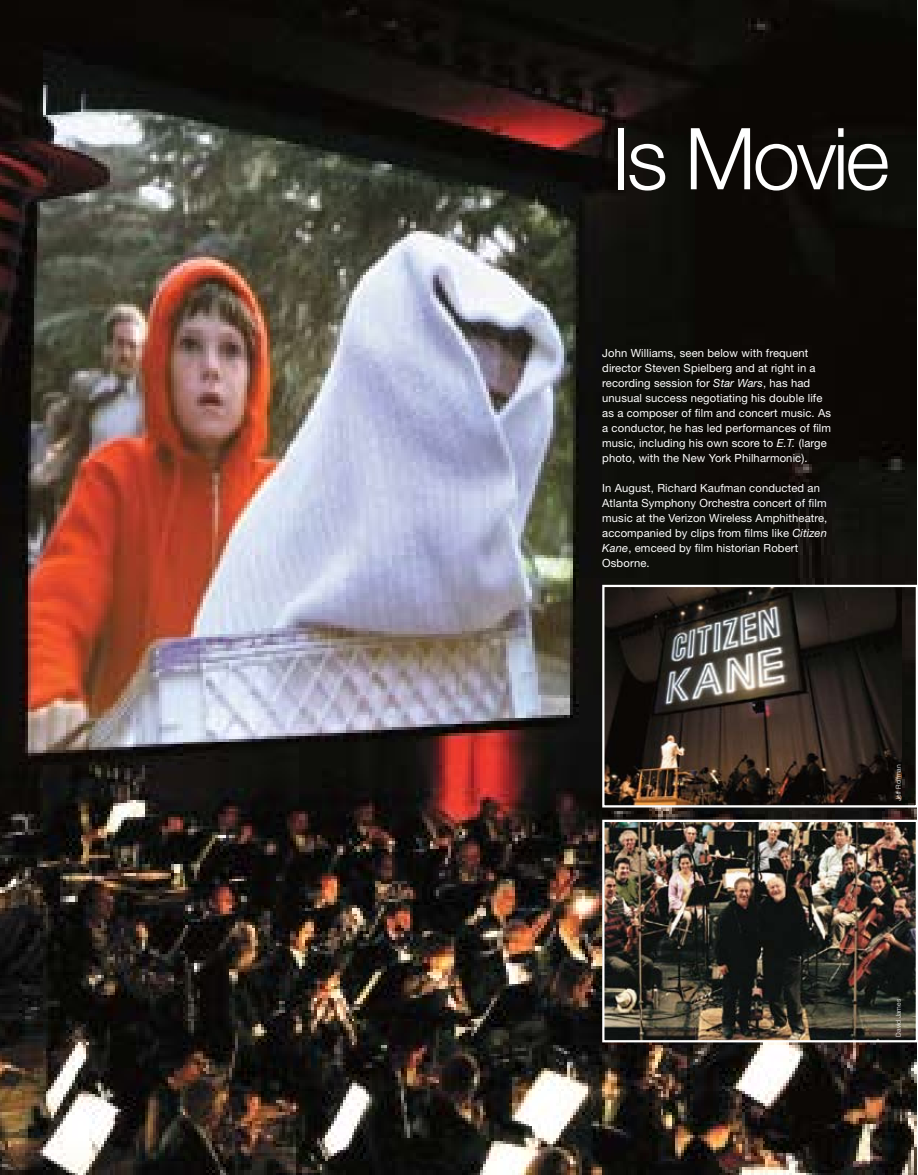
<style>
.page{position:relative;width:918px;height:1175px;background:#fff}
.page>*{position:absolute;margin:0;border:0;box-sizing:border-box;transform-origin:0 0}
.t1{font:300 85.5px "Helvetica Neue";letter-spacing:-.04em;color:#fff}
.t2{font:11.25px/15px "Helvetica Neue";letter-spacing:.01em;color:#fff}
.t3{font:300 6.75px "Helvetica Neue";color:#fff}
.s1{font-style:italic}
</style>
<div class="page">
<img style="left:0;top:0;width:917px;height:1174px">
<img style="left:605px;top:822px;width:310px;height:217px">
<div style="left:602px;top:819px;width:316px;height:223px;border:2px solid #fff"></div>
<img style="left:605px;top:588px;width:297px;height:216px">
<div style="left:602px;top:585px;width:316px;height:222px;border:2px solid #fff"></div>
<h1 class="t1" style="left:611px;top:107px;width:280px">Is Movie</h1>
<p class="t2" style="left:602px;top:345px;width:230px">John Williams, seen below with frequent director Steven Spielberg and at right in a recording session for <span class="s1">Star Wars</span>, has had unusual success negotiating his double life as a composer of film and concert music. As a conductor, he has led performances of film music, including his own score to <span class="s1">E.T.</span> (large photo, with the New York Philharmonic).</p>
<p class="t2" style="left:602px;top:480px;width:227px">In August, Richard Kaufman conducted an Atlanta Symphony Orchestra concert of film music at the Verizon Wireless Amphitheatre, accompanied by clips from films like <span class="s1">Citizen Kane</span>, emceed by film historian Robert Osborne.</p>
<p class="t3" style="left:894px;top:801px;width:38px;rotate:-90deg">Jeff Roffman</p>
<p class="t3" style="left:894px;top:1036px;width:39px;rotate:-90deg">David James</p>
</div>
